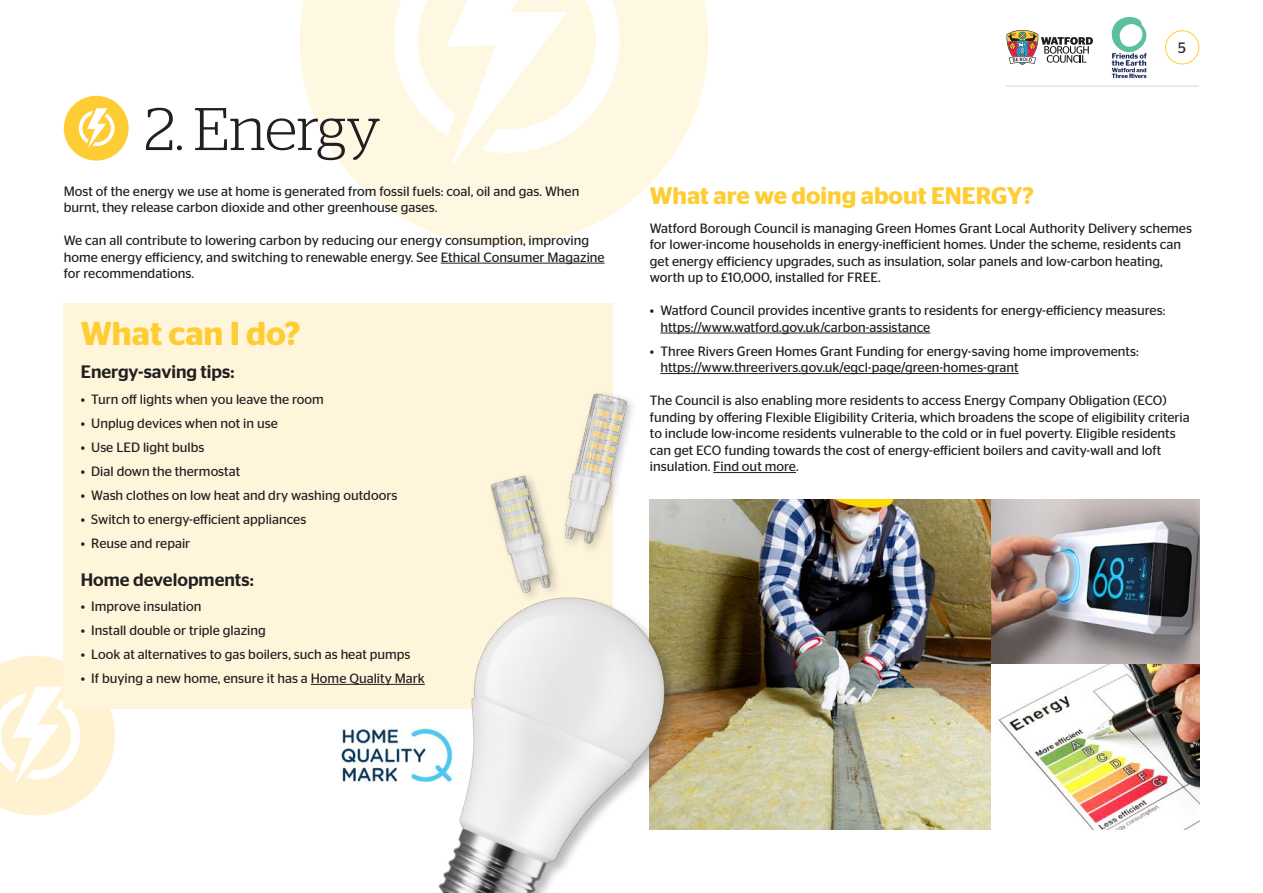
<style>
.page{position:relative;width:1263px;height:893px;background:#fff}
.page>*{position:absolute;margin:0;border:0;box-sizing:border-box;transform-origin:0 0}
.t1{font:300 60px "Stag";color:#231f20}
.t2{font:600 33px "Stag Sans";color:#fecd33}
.t3{font:600 24px "Stag Sans";color:#fecd33}
.t4{font:500 18px "Stag Sans";color:#231f20}
.t5{font:15px "Stag Sans";color:#231f20}
.t6{font:13.5px/16.5px "Stag Sans";color:#231f20}
</style>
<div class="page">
<svg style="left:300px;top:0;width:408px;height:245px;fill:#fef8e3"></svg>
<svg style="left:394px;top:0;width:226px;height:167px"></svg>
<svg style="left:0;top:656px;width:115px;height:159px"></svg>
<hr style="left:441px;top:263px;width:164px;height:1px;background:#231f20">
<hr style="left:660px;top:333px;width:270px;height:1px;background:#231f20">
<hr style="left:660px;top:373px;width:359px;height:1px;background:#231f20">
<hr style="left:713px;top:472px;width:83px;height:1px;background:#231f20">
<div style="left:1165px;top:30px;width:34px;height:34px;border:1px solid #fecd33;border-radius:50%"></div>
<div style="left:64px;top:96px;width:65px;height:65px;background:#fecd33;border-radius:50%"></div>
<svg style="left:79px;top:108px;width:36px;height:40px"></svg>
<div style="left:64px;top:303px;width:549px;height:406px;background:#fef5db"></div>
<hr style="left:311px;top:684px;width:114px;height:1px;background:#231f20">
<img style="left:650px;top:499px;width:342px;height:330px">
<img style="left:992px;top:499px;width:207px;height:165px">
<img style="left:998px;top:664px;width:201px;height:165px">
<img style="left:378px;top:563px;width:321px;height:330px">
<div style="left:487px;top:471px;width:75px;height:132px;background:#231f20;opacity:.3"></div>
<img style="left:488px;top:473px;width:70px;height:124px">
<img style="left:341px;top:728px;width:113px;height:55px">
<div style="left:560px;top:389px;width:78px;height:166px;background:#231f20;opacity:.3"></div>
<img style="left:558px;top:390px;width:73px;height:157px">
<hr style="left:1006px;top:86px;width:193px;height:1px;background:#231f20">
<svg style="left:1006px;top:30px;width:87px;height:35px"></svg>
<svg style="left:1112px;top:17px;width:34px;height:61px"></svg>
<p class="t1" style="left:144px;top:95px;width:238px">2. Energy</p>
<p class="t6" style="left:64px;top:183px;width:517px">Most of the energy we use at home is generated from fossil fuels: coal, oil and gas. When burnt, they release carbon dioxide and other greenhouse gases.</p>
<p class="t6" style="left:64px;top:232px;width:542px">We can all contribute to lowering carbon by reducing our energy consumption, improving home energy efficiency, and switching to renewable energy. See Ethical Consumer Magazine for recommendations.</p>
<p class="t2" style="left:81px;top:315px;width:221px">What can I do?</p>
<p class="t4" style="left:81px;top:362px;width:155px">Energy-saving tips:</p>
<p class="t6" style="left:81px;top:391px;width:245px">• Turn off lights when you leave the room</p>
<p class="t6" style="left:81px;top:415px;width:198px">• Unplug devices when not in use</p>
<p class="t6" style="left:81px;top:439px;width:125px">• Use LED light bulbs</p>
<p class="t6" style="left:81px;top:463px;width:161px">• Dial down the thermostat</p>
<p class="t6" style="left:81px;top:487px;width:318px">• Wash clothes on low heat and dry washing outdoors</p>
<p class="t6" style="left:81px;top:511px;width:227px">• Switch to energy-efficient appliances</p>
<p class="t6" style="left:81px;top:535px;width:111px">• Reuse and repair</p>
<p class="t4" style="left:81px;top:569px;width:174px">Home developments:</p>
<p class="t6" style="left:81px;top:598px;width:122px">• Improve insulation</p>
<p class="t6" style="left:81px;top:622px;width:187px">• Install double or triple glazing</p>
<p class="t6" style="left:81px;top:646px;width:331px">• Look at alternatives to gas boilers, such as heat pumps</p>
<p class="t6" style="left:81px;top:670px;width:346px">• If buying a new home, ensure it has a Home Quality Mark</p>
<p class="t5" style="left:1178px;top:39px;width:9px">5</p>
<p class="t3" style="left:650px;top:182px;width:385px">What are we doing about ENERGY?</p>
<p class="t6" style="left:650px;top:220px;width:544px">Watford Borough Council is managing Green Homes Grant Local Authority Delivery schemes for lower-income households in energy-inefficient homes. Under the scheme, residents can get energy efficiency upgrades, such as insulation, solar panels and low-carbon heating, worth up to £10,000, installed for FREE.</p>
<p class="t6" style="left:660px;top:302px;width:507px;text-indent:-10px">• Watford Council provides incentive grants to residents for energy-efficiency measures: https://www.watford.gov.uk/carbon-assistance</p>
<p class="t6" style="left:660px;top:343px;width:480px;text-indent:-11px">• Three Rivers Green Homes Grant Funding for energy-saving home improvements: https://www.threerivers.gov.uk/egcl-page/green-homes-grant</p>
<p class="t6" style="left:650px;top:392px;width:541px">The Council is also enabling more residents to access Energy Company Obligation (ECO) funding by offering Flexible Eligibility Criteria, which broadens the scope of eligibility criteria to include low-income residents vulnerable to the cold or in fuel poverty. Eligible residents can get ECO funding towards the cost of energy-efficient boilers and cavity-wall and loft insulation. Find out more.</p>
</div>
